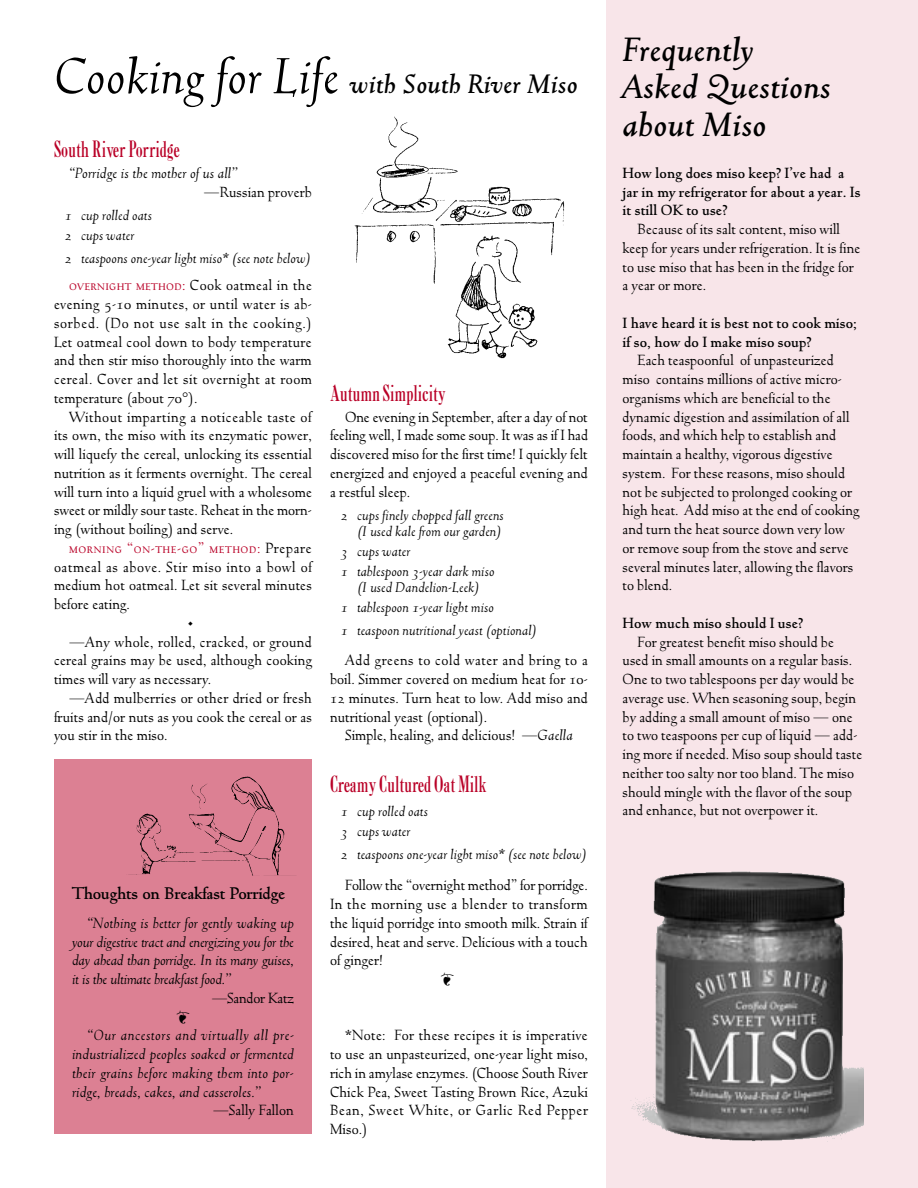
<style>
.page{position:relative;width:918px;height:1188px;background:#fff}
.page>*{position:absolute;margin:0;border:0;box-sizing:border-box;transform-origin:0 0}
.AH{font:italic 700 36px/37.5px "Truesdell";color:#000}
.CH{font:italic 700 28.5px "Truesdell";color:#000}
.RH{font:21px "XC Caslon";color:#b90027}
.BH{font:700 18px "Truesdell";letter-spacing:-.02em;color:#000}
.TEXT{font:15.75px/18.8px "Truesdell";color:#000;text-align:justify}
.A{font:15.75px/18.8px "Truesdell";color:#000}
.TEXT-2{font:italic 15.75px/18.8px "Truesdell";color:#000;text-align:justify}
.Q{font:700 15.75px/18.8px "Truesdell";color:#000}
.TEXT-3{font:15.75px "Truesdell";letter-spacing:-.02em;color:#000}
.RI{font:italic 15px/15.8px "Truesdell";color:#000;text-align:center}
.RI_first{font:italic 15px/15.8px "Truesdell";color:#000;text-align:right}
.s1{font-weight:400;font-size:54px}
.s2{font-family:"Truesdell Alternate";color:#b90027}
.s3{font-style:italic}
</style>
<div class="page">
<div style="left:606px;top:0;width:312px;height:1188px;background:#f8e5e9"></div>
<div style="left:54px;top:759px;width:258px;height:375px;background:#dc8093"></div>
<img style="left:128px;top:776px;width:168px;height:100px">
<img style="left:354px;top:116px;width:211px;height:243px">
<img style="left:652px;top:872px;width:212px;height:269px">
<p class="CH" style="left:54px;top:68px;width:525px"><span class="s1">Cooking for Life</span> with South River Miso</p>
<p class="RH" style="left:54px;top:136px;width:127px">South River Porridge</p>
<p class="TEXT-2" style="left:69px;top:164px;width:170px">“Porridge is the mother of us all”</p>
<p class="TEXT" style="left:204px;top:182px;width:110px">—Russian proverb</p>
<p class="RI_first" style="left:65px;top:208px;width:89px">1 cup rolled oats</p>
<p class="RI" style="left:65px;top:228px;width:71px">2 cups water</p>
<p class="RI" style="left:65px;top:250px;width:248px">2 teaspoons one-year light miso* (see note below)</p>
<p class="TEXT" style="left:54px;top:276px;width:260px;text-indent:15px"><span class="s2">overnight method:</span> Cook oatmeal in the evening 5-10 minutes, or until water is ab&shy;sorbed. (Do not use salt in the cooking.)<br>Let oatmeal cool down to body temperature and then stir miso thoroughly into the warm cereal. Cover and let sit overnight at room temperature (about 70°).</p>
<p class="TEXT" style="left:54px;top:407px;width:260px;text-indent:15px">Without imparting a noticeable taste of its own, the miso with its enzymatic power, will liquefy the cereal, unlocking its essential nutrition as it ferments overnight. The cereal will turn into a liquid gruel with a wholesome sweet or mildly sour taste. Reheat in the morn&shy;ing (without boiling) and serve.</p>
<p class="TEXT" style="left:54px;top:539px;width:260px;text-indent:15px"><span class="s2">morning “on-the-go” method:</span> Prepare oatmeal as above. Stir miso into a bowl of medium hot oatmeal. Let sit several minutes before eating.</p>
<p class="TEXT" style="left:188px;top:614px;width:7px">•</p>
<p class="TEXT" style="left:54px;top:632px;width:260px;text-indent:15px">—Any whole, rolled, cracked, or ground cereal grains may be used, although cooking times will vary as necessary.</p>
<p class="TEXT" style="left:54px;top:689px;width:259px;text-indent:15px">—Add mulberries or other dried or fresh fruits and/or nuts as you cook the cereal or as you stir in the miso.</p>
<p class="RH" style="left:330px;top:380px;width:117px">Autumn Simplicity</p>
<p class="TEXT" style="left:330px;top:407px;width:260px;text-indent:15px">One evening in September, after a day of not feeling well, I made some soup. It was as if I had discovered miso for the first time! I quickly felt energized and enjoyed a peaceful evening and a restful sleep.</p>
<p class="RI_first" style="left:341px;top:508px;width:164px">2 cups finely chopped fall greens (I used kale from our garden)</p>
<p class="RI" style="left:341px;top:544px;width:71px">3 cups water</p>
<p class="RI" style="left:341px;top:564px;width:155px">1 tablespoon 3-year dark miso (I used Dandelion-Leek)</p>
<p class="RI" style="left:341px;top:600px;width:154px">1 tablespoon 1-year light miso</p>
<p class="RI" style="left:341px;top:622px;width:198px">1 teaspoon nutritional yeast (optional)</p>
<p class="TEXT" style="left:330px;top:651px;width:259px;text-indent:15px">Add greens to cold water and bring to a boil. Simmer covered on medium heat for 10- 12 minutes. Turn heat to low. Add miso and nutritional yeast (optional).</p>
<p class="TEXT" style="left:345px;top:726px;width:229px">Simple, healing, and delicious! —<span class="s3">Gaella</span></p>
<p class="RH" style="left:330px;top:772px;width:158px">Creamy Cultured Oat Milk</p>
<p class="RI_first" style="left:341px;top:804px;width:89px">1 cup rolled oats</p>
<p class="RI" style="left:341px;top:824px;width:71px">3 cups water</p>
<p class="RI" style="left:341px;top:846px;width:248px">2 teaspoons one-year light miso* (see note below)</p>
<p class="TEXT" style="left:330px;top:876px;width:259px;text-indent:15px">Follow the “overnight method” for porridge.<br>In the morning use a blender to transform the liquid porridge into smooth milk. Strain if desired, heat and serve. Delicious with a touch of ginger!</p>
<p class="TEXT" style="left:440px;top:970px;width:16px">Ω</p>
<p class="BH" style="left:72px;top:883px;width:215px">Thoughts on Breakfast Porridge</p>
<p class="TEXT-2" style="left:72px;top:914px;width:224px;text-indent:15px">“Nothing is better for gently waking up your digestive tract and energizing you for the day ahead than porridge. In its many guises, it is the ultimate breakfast food.”</p>
<p class="TEXT-3" style="left:212px;top:989px;width:84px"><span class="s3">—</span>Sandor Katz</p>
<p class="TEXT" style="left:176px;top:1007px;width:16px">Ω</p>
<p class="TEXT-2" style="left:72px;top:1026px;width:224px;text-indent:15px">“Our ancestors and virtually all pre&shy;industrialized peoples soaked or fermented their grains before making them into por&shy;ridge, breads, cakes, and casseroles.”</p>
<p class="TEXT" style="left:213px;top:1101px;width:82px">—Sally Fallon</p>
<p class="TEXT" style="left:330px;top:1026px;width:260px;text-indent:15px">*Note: For these recipes it is imperative to use an unpasteurized, one-year light miso, rich in amylase enzymes. (Choose South River Chick Pea, Sweet Tasting Brown Rice, Azuki Bean, Sweet White, or Garlic Red Pepper Miso.)</p>
<p class="AH" style="left:623px;top:31px;width:210px">Frequently<br>Asked Questions about Miso</p>
<p class="Q" style="left:623px;top:164px;width:240px">How long does miso keep? I’ve had a jar in my refrigerator for about a year. Is it still OK to use?</p>
<p class="A" style="left:623px;top:220px;width:240px;text-indent:15px">Because of its salt content, miso will keep for years under refrigeration. It is fine to use miso that has been in the fridge for a year or more.</p>
<p class="Q" style="left:623px;top:314px;width:236px">I have heard it is best not to cook miso; if so, how do I make miso soup?</p>
<p class="A" style="left:623px;top:351px;width:239px;text-indent:15px">Each teaspoonful of unpasteurized miso contains millions of active micro&shy;organisms which are beneficial to the dynamic digestion and assimilation of all foods, and which help to establish and maintain a healthy, vigorous digestive system. For these reasons, miso should not be subjected to prolonged cooking or high heat. Add miso at the end of cooking and turn the heat source down very low or remove soup from the stove and serve several minutes later, allowing the flavors to blend.</p>
<p class="Q" style="left:623px;top:614px;width:182px">How much miso should I use?</p>
<p class="A" style="left:623px;top:632px;width:241px;text-indent:15px">For greatest benefit miso should be used in small amounts on a regular basis.<br>One to two tablespoons per day would be average use. When seasoning soup, begin by adding a small amount of miso — one to two teaspoons per cup of liquid — add&shy;ing more if needed. Miso soup should taste neither too salty nor too bland. The miso should mingle with the flavor of the soup and enhance, but not overpower it.</p>
</div>
